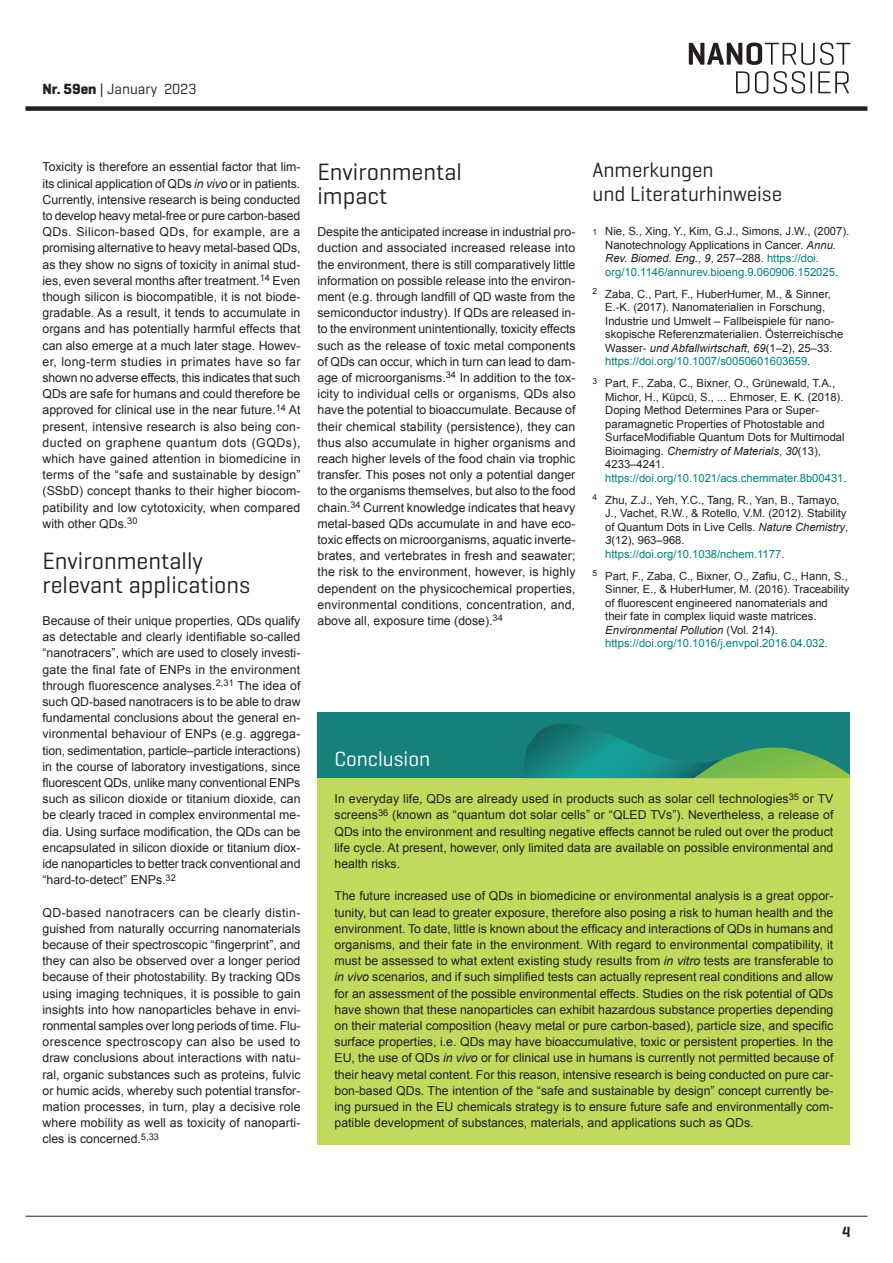
<style>
.page{position:relative;width:893px;height:1263px;background:#fff}
.page>*{position:absolute;margin:0;border:0;box-sizing:border-box;transform-origin:0 0}
.t1{font:24px/24px "Geogrotesque";color:#231f20}
.t2{font:21px/24px "Geogrotesque";color:#231f20}
.t3{font:21px "Geogrotesque";color:#fff}
.t4{font:15px "Geogrotesque";color:#231f20}
.t5{font:600 15px "Geogrotesque";color:#231f20}
.t6{font:12.3px/16.2px "Arial";color:#231f20;text-align:justify}
.t7{font:11.25px/13.5px "Arial";color:#231f20}
.s1{font-weight:700}
.s2{font-style:italic}
.s3{font-size:8.4px}
.s4{color:#00817b}
</style>
<div class="page">
<svg style="left:736px;top:71px;width:113px;height:23px"></svg>
<svg style="left:689px;top:43px;width:161px;height:22px"></svg>
<hr style="left:26px;top:1216px;width:841px;height:1px;background:#231f20">
<div style="left:26px;top:106px;width:841px;height:5px;background:#231f20"></div>
<div style="left:317px;top:778px;width:533px;height:366px;background:#c1d95d"></div>
<div style="left:317px;top:712px;width:533px;height:66px;background:#16817b"></div>
<svg style="left:524px;top:724px;width:326px;height:54px"></svg>
<p class="t4" style="left:43px;top:79px;width:156px"><span class="s1">Nr. 59en</span> | January 2023</p>
<p class="t6" style="left:43px;top:159px;width:260px">Toxicity is therefore an essential factor that lim&shy;its clinical application of QDs <span class="s2">in vivo</span> or in patients.<br>Currently, intensive research is being conducted to develop heavy metal-free or pure carbon-based QDs. Silicon-based QDs, for example, are a promising alternative to heavy metal-based QDs, as they show no signs of toxicity in animal stud&shy;ies, even several months after treatment.<sup>14</sup> Even though silicon is biocompatible, it is not biode&shy;gradable. As a result, it tends to accumulate in organs and has potentially harmful effects that can also emerge at a much later stage. Howev&shy;er, long-term studies in primates have so far shown no adverse effects, this indicates that such QDs are safe for humans and could therefore be approved for clinical use in the near future.<sup>14</sup> At present, intensive research is also being con&shy;ducted on graphene quantum dots (GQDs), which have gained attention in biomedicine in terms of the “safe and sustainable by design” (SSbD) concept thanks to their higher biocom&shy;patibility and low cytotoxicity, when compared with other QDs.<sup>30</sup></p>
<h1 class="t1" style="left:43px;top:548px;width:209px">Environmentally relevant applications</h1>
<p class="t6" style="left:43px;top:613px;width:260px">Because of their unique properties, QDs qualify as detectable and clearly identifiable so-called “nanotracers”, which are used to closely investi&shy;gate the final fate of ENPs in the environment through fluorescence analyses.<sup>2,31</sup> The idea of such QD-based nanotracers is to be able to draw fundamental conclusions about the general en&shy;vironmental behaviour of ENPs (e.g. aggrega&shy;tion, sedimentation, particle–particle interactions) in the course of laboratory investigations, since fluorescent QDs, unlike many conventional ENPs such as silicon dioxide or titanium dioxide, can be clearly traced in complex environmental me&shy;dia. Using surface modification, the QDs can be encapsulated in silicon dioxide or titanium diox&shy;ide nanoparticles to better track conventional and “hard-to-detect” ENPs.<sup>32</sup></p>
<p class="t6" style="left:43px;top:904px;width:260px">QD-based nanotracers can be clearly distin&shy;guished from naturally occurring nanomaterials because of their spectroscopic “fingerprint”, and they can also be observed over a longer period because of their photostability. By tracking QDs using imaging techniques, it is possible to gain insights into how nanoparticles behave in envi&shy;ronmental samples over long periods of time. Flu&shy;orescence spectroscopy can also be used to draw conclusions about interactions with natu&shy;ral, organic substances such as proteins, fulvic or humic acids, whereby such potential transfor&shy;mation processes, in turn, play a decisive role where mobility as well as toxicity of nanoparti&shy;cles is concerned.<sup>5,33</sup></p>
<h1 class="t1" style="left:317px;top:159px;width:146px">Environmental impact</h1>
<p class="t6" style="left:317px;top:224px;width:260px">Despite the anticipated increase in industrial pro&shy;duction and associated increased release into the environment, there is still comparatively little information on possible release into the environ&shy;ment (e.g. through landfill of QD waste from the semiconductor industry). If QDs are released in&shy;to the environment unintentionally, toxicity effects such as the release of toxic metal components of QDs can occur, which in turn can lead to dam&shy;age of microorganisms.<sup>34</sup> In addition to the tox&shy;icity to individual cells or organisms, QDs also have the potential to bioaccumulate. Because of their chemical stability (persistence), they can thus also accumulate in higher organisms and reach higher levels of the food chain via trophic transfer. This poses not only a potential danger to the organisms themselves, but also to the food chain.<sup>34</sup> Current knowledge indicates that heavy metal-based QDs accumulate in and have eco&shy;toxic effects on microorganisms, aquatic inverte&shy;brates, and vertebrates in fresh and seawater; the risk to the environment, however, is highly dependent on the physicochemical properties, environmental conditions, concentration, and, above all, exposure time (dose).<sup>34</sup></p>
<h2 class="t2" style="left:592px;top:158px;width:191px">Anmerkungen<br>und Literaturhinweise</h2>
<p class="t7" style="left:605px;top:225px;width:246px;text-indent:-13px"><span class="s3">1</span> Nie, S., Xing, Y., Kim, G.J., Simons, J.W., (2007).<br>Nanotechnology Applications in Cancer. <span class="s2">Annu.<br>Rev. Biomed. Eng.</span>, <span class="s2">9</span>, 257–288. <span class="s4">https://doi. org/10.1146/annurev.bioeng.9.060906.152025</span>.</p>
<p class="t7" style="left:605px;top:287px;width:240px;text-indent:-13px"><sup>2</sup> Zaba, C., Part, F., HuberHumer, M., &amp; Sinner, E.-K. (2017). Nanomaterialien in Forschung, Industrie und Umwelt – Fallbeispiele für nano&shy;skopische Referenzmaterialien. Österreichische Wasser- <span class="s2">und Abfallwirtschaft</span>, <span class="s2">69</span>(1–2), 25–33. <span class="s4">https://doi.org/10.1007/s0050601603659</span>.</p>
<p class="t7" style="left:605px;top:377px;width:243px;text-indent:-13px"><sup>3</sup> Part, F., Zaba, C., Bixner, O., Grünewald, T.A., Michor, H., Küpcü, S., ... Ehmoser, E. K. (2018).<br>Doping Method Determines Para or Super&shy;paramagnetic Properties of Photostable and SurfaceModifiable Quantum Dots for Multimodal Bioimaging. <span class="s2">Chemistry of Materials</span>, <span class="s2">30</span>(13), 4233–4241. <span class="s4">https://doi.org/10.1021/acs.chemmater.8b00431</span>.</p>
<p class="t7" style="left:605px;top:493px;width:245px;text-indent:-13px"><sup>4</sup> Zhu, Z.J., Yeh, Y.C., Tang, R., Yan, B., Tamayo, J., Vachet, R.W., &amp; Rotello, V.M. (2012). Stability of Quantum Dots in Live Cells. <span class="s2">Nature Chemistry</span>, <span class="s2">3</span>(12), 963–968. <span class="s4">https://doi.org/10.1038/nchem.1177</span>.</p>
<p class="t7" style="left:605px;top:569px;width:246px;text-indent:-13px"><sup>5</sup> Part, F., Zaba, C., Bixner, O., Zafiu, C., Hann, S., Sinner, E., &amp; HuberHumer, M. (2016). Traceability of fluorescent engineered nanomaterials and their fate in complex liquid waste matrices.<br><span class="s2">Environmental Pollution</span> (Vol. 214). <span class="s4">https://doi.org/10.1016/j.envpol.2016.04.032</span>.</p>
<h2 class="t3" style="left:334px;top:746px;width:97px">Conclusion</h2>
<p class="t6" style="left:334px;top:791px;width:500px">In everyday life, QDs are already used in products such as solar cell technologies<sup>35</sup> or TV screens<sup>36</sup> (known as “quantum dot solar cells” or “QLED TVs”). Nevertheless, a release of QDs into the environment and resulting negative effects cannot be ruled out over the product life cycle. At present, however, only limited data are available on possible environmental and health risks.</p>
<p class="t6" style="left:334px;top:888px;width:500px">The future increased use of QDs in biomedicine or environmental analysis is a great oppor&shy;tunity, but can lead to greater exposure, therefore also posing a risk to human health and the environment. To date, little is known about the efficacy and interactions of QDs in humans and organisms, and their fate in the environment. With regard to environmental compatibility, it must be assessed to what extent existing study results from <span class="s2">in vitro</span> tests are transferable to <span class="s2">in vivo</span> scenarios, and if such simplified tests can actually represent real conditions and allow for an assessment of the possible environmental effects. Studies on the risk potential of QDs have shown that these nanoparticles can exhibit hazardous substance properties depending on their material composition (heavy metal or pure carbon-based), particle size, and specific surface properties, i.e. QDs may have bioaccumulative, toxic or persistent properties. In the EU, the use of QDs <span class="s2">in vivo</span> or for clinical use in humans is currently not permitted because of their heavy metal content. For this reason, intensive research is being conducted on pure car&shy;bon-based QDs. The intention of the “safe and sustainable by design” concept currently be&shy;ing pursued in the EU chemicals strategy is to ensure future safe and environmentally com&shy;patible development of substances, materials, and applications such as QDs.</p>
<p class="t5" style="left:842px;top:1223px;width:10px">4</p>
</div>
